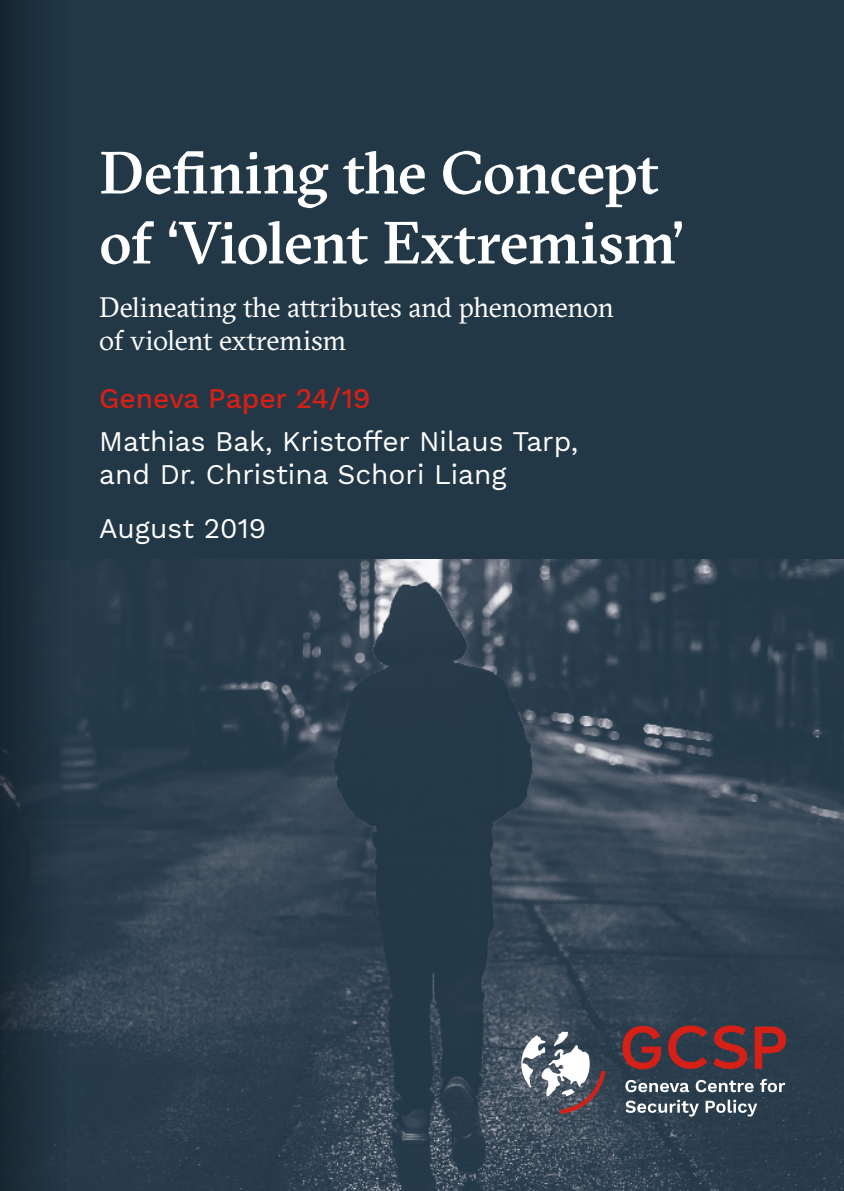
<style>
.page{position:relative;width:844px;height:1191px;background:#fff}
.page>*{position:absolute;margin:0;border:0;box-sizing:border-box;transform-origin:0 0}
.t1{font:500 59.5px/70px "GT Sectra";letter-spacing:-.015em;color:#fff}
.t2{font:28px/33.2px "Work Sans";color:#fff}
.t3{font:28px/33.2px "GT Sectra";letter-spacing:-.015em;color:#fff}
.t4{font:500 28px "Work Sans";color:#d52017}
</style>
<div class="page">
<div style="left:0;top:0;width:843px;height:566px;background:#223847"></div>
<img style="left:67px;top:559px;width:776px;height:632px">
<svg style="left:521px;top:1031px;width:84px;height:82px"></svg>
<svg style="left:622px;top:1025px;width:39px;height:44px;background:#7a2f32"></svg>
<svg style="left:668px;top:1025px;width:39px;height:44px;background:#6b3137"></svg>
<svg style="left:713px;top:1025px;width:34px;height:44px"></svg>
<svg style="left:754px;top:1026px;width:31px;height:42px"></svg>
<svg style="left:625px;top:1080px;width:64px;height:12px"></svg>
<svg style="left:695px;top:1080px;width:58px;height:12px"></svg>
<svg style="left:759px;top:1078px;width:26px;height:14px"></svg>
<svg style="left:625px;top:1099px;width:73px;height:17px"></svg>
<svg style="left:705px;top:1099px;width:52px;height:17px"></svg>
<div style="left:0;top:0;width:67px;height:1191px;background:#1e303c"></div>
<h1 class="t1" style="left:99px;top:138px;width:586px">Defining the Concept of ‘Violent Extremism’</h1>
<p class="t3" style="left:99px;top:291px;width:516px">Delineating the attributes and phenomenon of violent extremism</p>
<p class="t4" style="left:99px;top:382px;width:273px">Geneva Paper 24/19</p>
<p class="t2" style="left:99px;top:426px;width:480px">Mathias Bak, Kristoffer Nilaus Tarp, and Dr. Christina Schori Liang</p>
<p class="t2" style="left:99px;top:512px;width:168px">August 2019</p>
</div>
